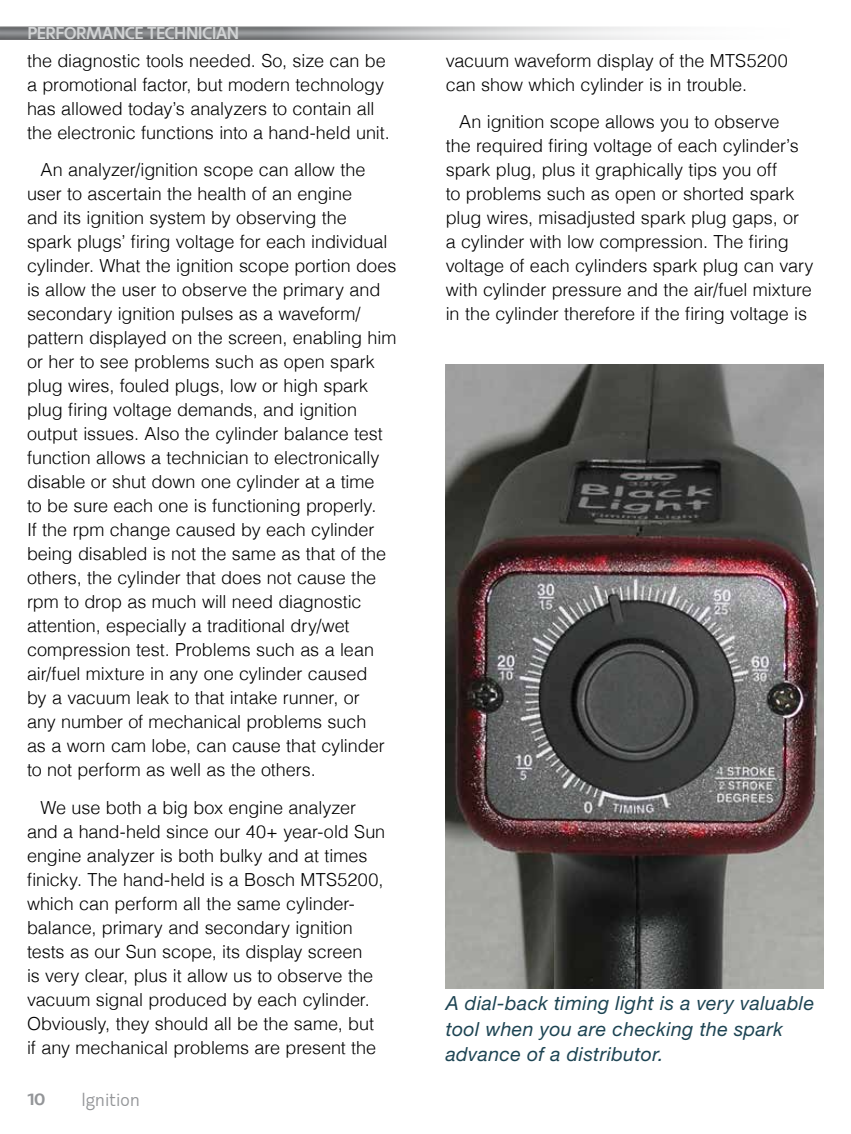
<style>
.page{position:relative;width:851px;height:1134px;background:#fff}
.page>*{position:absolute;margin:0;border:0;box-sizing:border-box;transform-origin:0 0}
.t1{font:italic 19.5px/25.5px "Helvetica Neue";letter-spacing:.02em;color:#1d4453}
.t2{font:300 18px/24px "Helvetica";letter-spacing:-.005em;color:#000}
.t3{font:300 18px "Machinato";letter-spacing:-.03em;color:#939598}
.t4{font:700 16.5px "Machinato";letter-spacing:-.01em;color:#d1d3d4}
.t5{font:700 16.5px "Machinato";color:#939598;scale:1.1 1}
</style>
<div class="page">
<div style="left:0;top:26px;width:825px;height:14px;background:#000;opacity:.5"></div>
<img style="left:446px;top:364px;width:378px;height:624px">
<p class="t4" style="left:27px;top:22px;width:213px">PERFORMANCE TECHNICIAN</p>
<p class="t2" style="left:27px;top:48px;width:364px">the diagnostic tools needed. So, size can be a promotional factor, but modern technology has allowed today’s analyzers to contain all the electronic functions into a hand-held unit.</p>
<p class="t2" style="left:27px;top:158px;width:371px;text-indent:14px">An analyzer/ignition scope can allow the user to ascertain the health of an engine<br>and its ignition system by observing the<br>spark plugs’ firing voltage for each individual cylinder. What the ignition scope portion does is allow the user to observe the primary and secondary ignition pulses as a waveform/ pattern displayed on the screen, enabling him or her to see problems such as open spark plug wires, fouled plugs, low or high spark plug firing voltage demands, and ignition output issues. Also the cylinder balance test function allows a technician to electronically disable or shut down one cylinder at a time<br>to be sure each one is functioning properly.<br>If the rpm change caused by each cylinder being disabled is not the same as that of the others, the cylinder that does not cause the rpm to drop as much will need diagnostic attention, especially a traditional dry/wet compression test. Problems such as a lean air/fuel mixture in any one cylinder caused<br>by a vacuum leak to that intake runner, or<br>any number of mechanical problems such<br>as a worn cam lobe, can cause that cylinder to not perform as well as the others.</p>
<p class="t2" style="left:27px;top:795px;width:360px;text-indent:14px">We use both a big box engine analyzer and a hand-held since our 40+ year-old Sun engine analyzer is both bulky and at times finicky. The hand-held is a Bosch MTS5200, which can perform all the same cylinder&shy;balance, primary and secondary ignition tests as our Sun scope, its display screen<br>is very clear, plus it allow us to observe the vacuum signal produced by each cylinder.<br>Obviously, they should all be the same, but if any mechanical problems are present the</p>
<p class="t5" style="left:27px;top:1088px;width:18px">10</p>
<p class="t3" style="left:81px;top:1089px;width:60px">Ignition</p>
<p class="t2" style="left:446px;top:48px;width:343px">vacuum waveform display of the MTS5200 can show which cylinder is in trouble.</p>
<p class="t2" style="left:446px;top:110px;width:369px;text-indent:14px">An ignition scope allows you to observe<br>the required firing voltage of each cylinder’s spark plug, plus it graphically tips you off<br>to problems such as open or shorted spark plug wires, misadjusted spark plug gaps, or a cylinder with low compression. The firing voltage of each cylinders spark plug can vary with cylinder pressure and the air/fuel mixture in the cylinder therefore if the firing voltage is</p>
<p class="t1" style="left:446px;top:990px;width:370px">A dial-back timing light is a very valuable tool when you are checking the spark advance of a distributor.</p>
</div>
